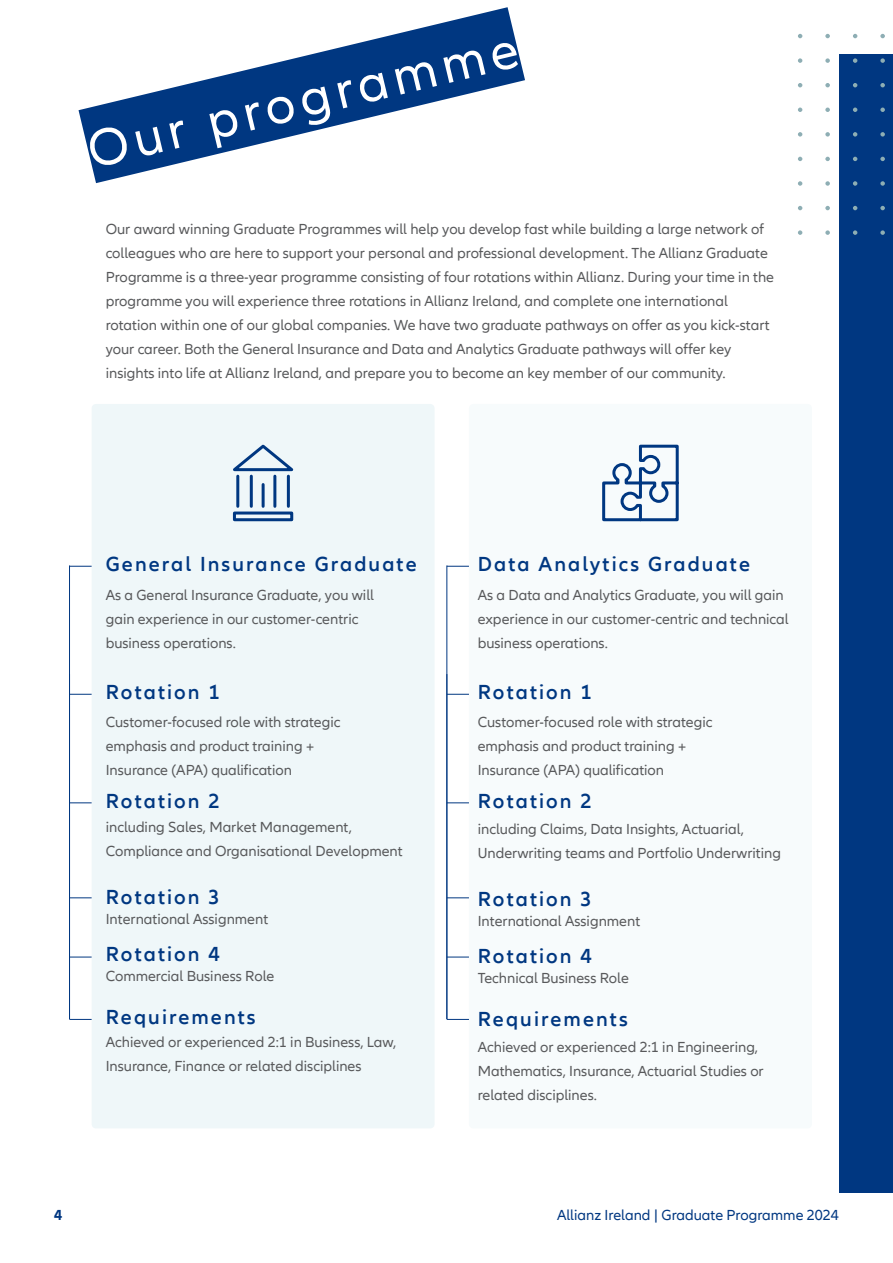
<style>
.page{position:relative;width:893px;height:1263px;background:#fff}
.page>*{position:absolute;margin:0;border:0;box-sizing:border-box;transform-origin:0 0}
.t1{font:54px "Allianz Neo";color:#fff}
.t2{font:600 21px "Allianz Neo";letter-spacing:.1em;color:#003781}
.t3{font:15px/24px "Allianz Neo";color:#58595b}
.t4{font:15px "Allianz Neo";color:#003781}
.t5{font:700 15px "Allianz Neo";color:#003781}
</style>
<div class="page">
<div style="left:469px;top:404px;width:343px;height:724px;background:#f7fbfc;border-radius:4px"></div>
<div style="left:92px;top:404px;width:343px;height:724px;background:#eff7f9;border-radius:4px"></div>
<div style="left:840px;top:55px;width:53px;height:1138px;background:#003781"></div>
<svg style="left:78px;top:7px;width:447px;height:177px"></svg>
<svg style="left:798px;top:34px;width:95px;height:201px"></svg>
<svg style="left:602px;top:444px;width:77px;height:78px"></svg>
<svg style="left:232px;top:444px;width:62px;height:78px"></svg>
<svg style="left:70px;top:566px;width:22px;height:1px"></svg>
<hr style="left:69px;top:565px;width:1px;height:454px;background:#003781">
<svg style="left:70px;top:694px;width:22px;height:1px"></svg>
<svg style="left:70px;top:802px;width:22px;height:1px"></svg>
<svg style="left:70px;top:897px;width:22px;height:1px"></svg>
<svg style="left:70px;top:957px;width:22px;height:1px"></svg>
<svg style="left:70px;top:1019px;width:22px;height:1px"></svg>
<svg style="left:447px;top:566px;width:22px;height:1px"></svg>
<hr style="left:446px;top:565px;width:1px;height:454px;background:#003781">
<svg style="left:447px;top:694px;width:22px;height:1px"></svg>
<svg style="left:447px;top:802px;width:22px;height:1px"></svg>
<svg style="left:447px;top:897px;width:22px;height:1px"></svg>
<svg style="left:447px;top:957px;width:22px;height:1px"></svg>
<svg style="left:447px;top:1019px;width:22px;height:1px"></svg>
<h1 class="t1" style="left:81px;top:119px;width:443px;rotate:-13deg">Our programme</h1>
<p class="t3" style="left:106px;top:217px;width:670px">Our award winning Graduate Programmes will help you develop fast while building a large network of colleagues who are here to support your personal and professional development. The Allianz Graduate Programme is a three-year programme consisting of four rotations within Allianz. During your time in the programme you will experience three rotations in Allianz Ireland, and complete one international rotation within one of our global companies. We have two graduate pathways on offer as you kick-start your career. Both the General Insurance and Data and Analytics Graduate pathways will offer key insights into life at Allianz Ireland, and prepare you to become an key member of our community.</p>
<h2 class="t2" style="left:106px;top:552px;width:312px">General Insurance Graduate</h2>
<p class="t3" style="left:106px;top:584px;width:270px">As a General Insurance Graduate, you will gain experience in our customer-centric business operations.</p>
<h2 class="t2" style="left:106px;top:679px;width:116px">Rotation 1</h2>
<p class="t3" style="left:106px;top:710px;width:236px">Customer-focused role with strategic emphasis and product training +<br>Insurance (APA) qualification</p>
<h2 class="t2" style="left:106px;top:789px;width:116px">Rotation 2</h2>
<p class="t3" style="left:106px;top:816px;width:298px">including Sales, Market Management,<br>Compliance and Organisational Development</p>
<h2 class="t2" style="left:106px;top:885px;width:116px">Rotation 3</h2>
<p class="t3" style="left:106px;top:907px;width:164px">International Assignment</p>
<h2 class="t2" style="left:106px;top:942px;width:116px">Rotation 4</h2>
<p class="t3" style="left:106px;top:964px;width:170px">Commercial Business Role</p>
<h2 class="t2" style="left:106px;top:1005px;width:152px">Requirements</h2>
<p class="t3" style="left:106px;top:1030px;width:292px">Achieved or experienced 2:1 in Business, Law,<br>Insurance, Finance or related disciplines</p>
<h2 class="t2" style="left:478px;top:552px;width:274px">Data Analytics Graduate</h2>
<p class="t3" style="left:478px;top:584px;width:312px">As a Data and Analytics Graduate, you will gain experience in our customer-centric and technical business operations.</p>
<h2 class="t2" style="left:478px;top:679px;width:116px">Rotation 1</h2>
<p class="t3" style="left:478px;top:710px;width:236px">Customer-focused role with strategic emphasis and product training +<br>Insurance (APA) qualification</p>
<h2 class="t2" style="left:478px;top:789px;width:116px">Rotation 2</h2>
<p class="t3" style="left:478px;top:818px;width:305px">including Claims, Data Insights, Actuarial,<br>Underwriting teams and Portfolio Underwriting</p>
<h2 class="t2" style="left:478px;top:886px;width:116px">Rotation 3</h2>
<p class="t3" style="left:478px;top:909px;width:164px">International Assignment</p>
<h2 class="t2" style="left:478px;top:944px;width:116px">Rotation 4</h2>
<p class="t3" style="left:478px;top:966px;width:153px">Technical Business Role</p>
<h2 class="t2" style="left:478px;top:1007px;width:152px">Requirements</h2>
<p class="t3" style="left:478px;top:1036px;width:288px">Achieved or experienced 2:1 in Engineering,<br>Mathematics, Insurance, Actuarial Studies or related disciplines.</p>
<p class="t5" style="left:54px;top:1207px;width:10px">4</p>
<p class="t4" style="left:557px;top:1207px;width:283px">Allianz Ireland | Graduate Programme 2024</p>
</div>
